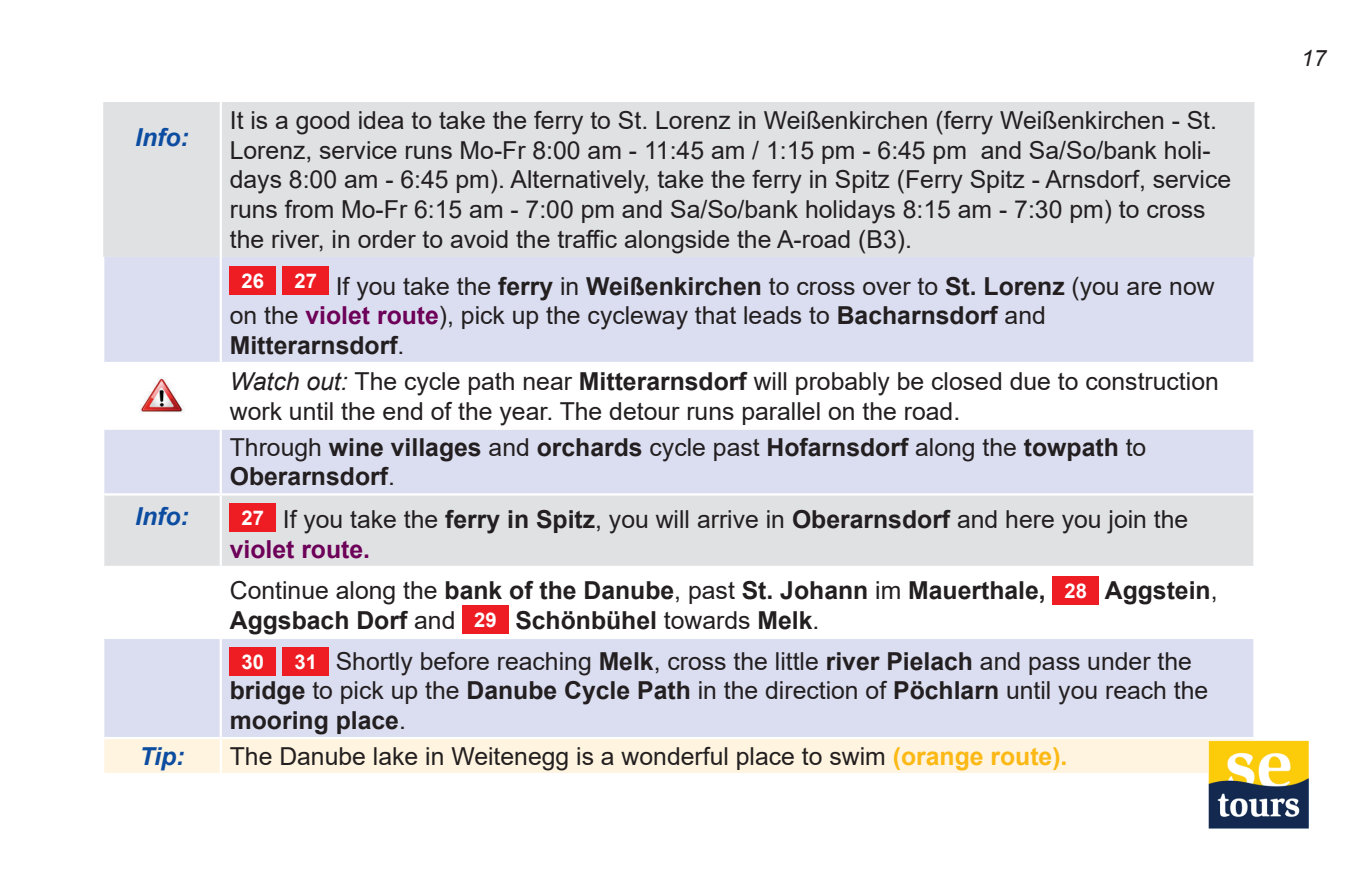
<style>
.page{position:relative;width:1372px;height:893px;background:#fff}
.page>*{position:absolute;margin:0;border:0;box-sizing:border-box;transform-origin:0 0}
.t1{font:24.75px/29.7px "Arial";color:#231f20}
.t2{font:700 24.75px/29.7px "Arial";color:#231f20}
.t3{font:italic 700 24.75px "Arial";color:#0d4da1}
.t4{font:italic 22.5px "Arial";color:#231f20}
.t5{font:700 20.25px "Arial";color:#fff}
.s1{font-weight:700}
.s2{font-weight:700;color:#6d0058}
.s3{font-style:italic}
.s4{font-weight:400}
.s5{font-weight:700;font-size:20.25px;color:#fff}
.s6{font-size:20.25px;color:#fff}
.s7{font-weight:700;color:#fcb814}
</style>
<div class="page">
<div style="left:103px;top:102px;width:1151px;height:155px;background:#e0e1e3"></div>
<div style="left:104px;top:257px;width:1149px;height:480px;background:#dbdef0"></div>
<svg style="left:104px;top:364px;width:1149px;height:273px"></svg>
<div style="left:104px;top:430px;width:1149px;height:63px;background:#dbdef0"></div>
<div style="left:104px;top:496px;width:1149px;height:70px;background:#e0e1e3"></div>
<div style="left:104px;top:739px;width:1149px;height:34px;background:#fef4df"></div>
<hr style="left:220px;top:102px;width:2px;height:155px;background:#fff">
<hr style="left:220px;top:257px;width:2px;height:105px;background:#fff">
<hr style="left:220px;top:364px;width:2px;height:64px;background:#fff">
<hr style="left:220px;top:430px;width:2px;height:63px;background:#fff">
<hr style="left:220px;top:496px;width:2px;height:70px;background:#fff">
<hr style="left:220px;top:568px;width:2px;height:69px;background:#fff">
<hr style="left:220px;top:639px;width:2px;height:98px;background:#fff">
<hr style="left:220px;top:739px;width:2px;height:34px;background:#fff">
<hr style="left:104px;top:362px;width:117px;height:2px;background:#fff">
<hr style="left:104px;top:428px;width:117px;height:2px;background:#fff">
<hr style="left:104px;top:493px;width:117px;height:3px;background:#fff">
<hr style="left:104px;top:566px;width:117px;height:2px;background:#fff">
<hr style="left:104px;top:637px;width:117px;height:2px;background:#fff">
<hr style="left:221px;top:362px;width:1034px;height:2px;background:#fff">
<hr style="left:221px;top:428px;width:1034px;height:2px;background:#fff">
<hr style="left:221px;top:493px;width:1034px;height:3px;background:#fff">
<hr style="left:221px;top:566px;width:1034px;height:2px;background:#fff">
<hr style="left:221px;top:637px;width:1034px;height:2px;background:#fff">
<div style="left:230px;top:266px;width:46px;height:29px;background:#ee1d23"></div>
<div style="left:283px;top:266px;width:46px;height:29px;background:#ee1d23"></div>
<img style="left:140px;top:374px;width:44px;height:44px">
<div style="left:230px;top:503px;width:46px;height:29px;background:#ee1d23"></div>
<div style="left:1052px;top:576px;width:46px;height:29px;background:#ee1d23"></div>
<div style="left:462px;top:605px;width:46px;height:29px;background:#ee1d23"></div>
<div style="left:230px;top:647px;width:46px;height:29px;background:#ee1d23"></div>
<div style="left:283px;top:647px;width:46px;height:29px;background:#ee1d23"></div>
<img style="left:1208px;top:740px;width:99px;height:89px">
<p class="t3" style="left:135px;top:121px;width:55px">Info:</p>
<p class="t1" style="left:230px;top:105px;width:1002px">It is a good idea to take the ferry to St. Lorenz in Weißenkirchen (ferry Weißenkirchen - St.<br>Lorenz, service runs Mo-Fr 8:00 am - 11:45 am / 1:15 pm - 6:45 pm and Sa/So/bank holi&shy;days 8:00 am - 6:45 pm). Alternatively, take the ferry in Spitz (Ferry Spitz - Arnsdorf, service runs from Mo-Fr 6:15 am - 7:00 pm and Sa/So/bank holidays 8:15 am - 7:30 pm) to cross the river, in order to avoid the traffic alongside the A-road (B3).</p>
<p class="t5" style="left:241px;top:266px;width:24px">26</p>
<p class="t1" style="left:230px;top:271px;width:986px;text-indent:65px"><sup>27</sup> If you take the <span class="s1">ferry</span> in <span class="s1">Weißenkirchen</span> to cross over to <span class="s1">St. Lorenz</span> (you are now on the <span class="s2">violet route</span>), pick up the cycleway that leads to <span class="s1">Bacharnsdorf</span> and<br><span class="s1">Mitterarnsdorf</span>.</p>
<p class="t1" style="left:230px;top:366px;width:990px"><span class="s3">Watch out:</span> The cycle path near <span class="s1">Mitterarnsdorf</span> will probably be closed due to construction work until the end of the year. The detour runs parallel on the road.</p>
<p class="t2" style="left:230px;top:432px;width:918px"><span class="s4">Through</span> wine villages <span class="s4">and</span> orchards <span class="s4">cycle past</span> Hofarnsdorf <span class="s4">along the</span> towpath <span class="s4">to<br></span>Oberarnsdorf<span class="s4">.</span></p>
<p class="t3" style="left:135px;top:500px;width:55px">Info:</p>
<p class="t1" style="left:230px;top:504px;width:960px;text-indent:12px"><span class="s5">27</span> If you take the <span class="s1">ferry in Spitz</span>, you will arrive in <span class="s1">Oberarnsdorf</span> and here you join the <span class="s2">violet route.</span></p>
<p class="t2" style="left:230px;top:576px;width:989px"><span class="s4">Continue along the</span> bank of the Danube<span class="s4">, past</span> St. Johann <span class="s4">im</span> Mauerthale, <span class="s6">28</span> Aggstein<span class="s4">,<br></span>Aggsbach Dorf <span class="s4">and</span> <span class="s6">29</span> Schönbühel <span class="s4">towards</span> Melk<span class="s4">.</span></p>
<p class="t5" style="left:241px;top:647px;width:24px">30</p>
<p class="t1" style="left:230px;top:646px;width:980px;text-indent:65px"><span class="s5">31</span> Shortly before reaching <span class="s1">Melk</span>, cross the little <span class="s1">river Pielach</span> and pass under the <span class="s1">bridge</span> to pick up the <span class="s1">Danube Cycle Path</span> in the direction of <span class="s1">Pöchlarn</span> until you reach the <span class="s1">mooring place</span>.</p>
<p class="t3" style="left:139px;top:740px;width:46px">Tip:</p>
<p class="t1" style="left:230px;top:741px;width:839px">The Danube lake in Weitenegg is a wonderful place to swim <span class="s7">(orange route).</span></p>
<p class="t4" style="left:1301px;top:43px;width:27px">17</p>
</div>
